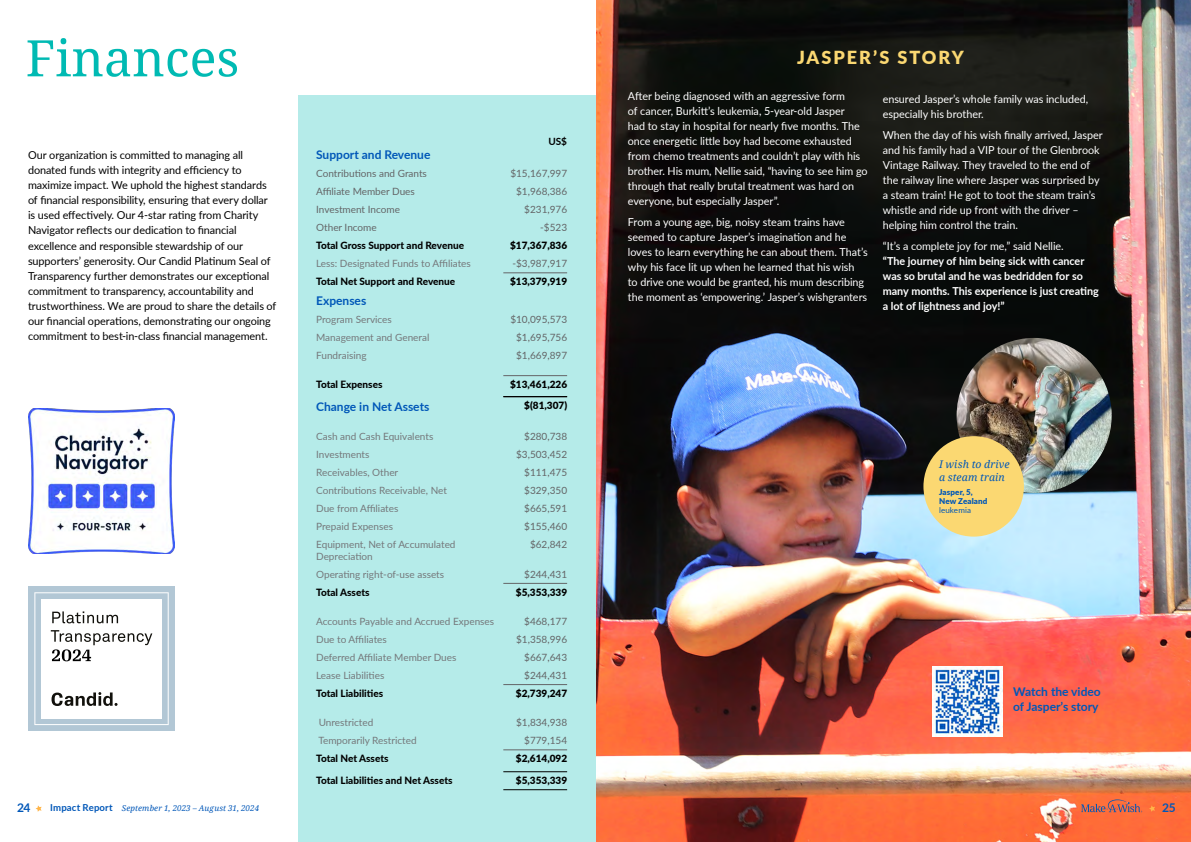
<style>
.page{position:relative;width:1191px;height:842px;background:#fff}
.page>*{position:absolute;margin:0;border:0;box-sizing:border-box;transform-origin:0 0}
.Heading_droid_non_italic{font:50.3px "Droid Serif";color:#00bab3}
.Body_copy{font:900 18px "Lato";letter-spacing:.11em;color:#fbd872}
.country{font:700 12px/14.4px "Lato";color:#0057b8}
.Table_left_heading{font:700 12px "Lato";color:#0057b8}
.Body_copy-2{font:11px/15px "Lato";letter-spacing:-.005em;color:#fff}
.Body_blue{font:11px/15px "Lato";letter-spacing:-.01em;color:#000}
.Body_copy-3{font:700 11px/15px "Lato";color:#fff}
.t1{font:italic 10.5px/12.5px "Droid Serif";letter-spacing:.01em;color:#0057b8}
.Table_left_body{font:10px/12px "Lato";color:#75787b}
.Table_figure{font:10px "Lato";color:#646567}
.Total_bold_left{font:800 10px "Lato";color:#000}
.Table_total_right{font:900 10px "Lato";color:#000}
.Table_left_body-2{font:10px "Lato";color:#646567}
.t2{font:700 10px "Lato";color:#000}
.t3{font:italic 8px "Droid Serif";letter-spacing:.01em;color:#0057b8}
.t4{font:900 8px/9px "Lato";letter-spacing:.015em;color:#0057b8}
.t5{font:8px "Lato";letter-spacing:.015em;color:#0057b8}
.s1{font-weight:400}
.s2{font-family:"Lato";font-weight:700;font-style:normal;font-size:9.6px}
</style>
<div class="page">
<img style="left:595px;top:0;width:596px;height:842px">
<div style="left:298px;top:0;width:297px;height:842px;background:#b5ebe9"></div>
<hr style="left:503px;top:272px;width:64px;height:1px;background:#646567">
<hr style="left:503px;top:375px;width:64px;height:1px;background:#646567">
<hr style="left:503px;top:583px;width:64px;height:1px;background:#646567">
<hr style="left:503px;top:684px;width:64px;height:1px;background:#646567">
<hr style="left:503px;top:749px;width:64px;height:1px;background:#646567">
<hr style="left:503px;top:771px;width:64px;height:1px;background:#000">
<hr style="left:503px;top:396px;width:64px;height:1px;background:#000">
<hr style="left:503px;top:397px;width:64px;height:1px;background:#000">
<hr style="left:503px;top:789px;width:64px;height:1px;background:#000">
<div style="left:0;top:0;width:595px;height:95px;background:#fff"></div>
<img style="left:28px;top:409px;width:147px;height:144px">
<img style="left:956px;top:338px;width:155px;height:155px;border-radius:78px">
<img style="left:932px;top:666px;width:70px;height:70px">
<div style="left:923px;top:436px;width:101px;height:101px;background:#fbd872;border-radius:50%"></div>
<svg style="left:1149px;top:805px;width:6px;height:7px"></svg>
<svg style="left:36px;top:805px;width:6px;height:7px"></svg>
<svg style="left:1081px;top:799px;width:61px;height:13px"></svg>
<div style="left:28px;top:586px;width:147px;height:145px;background:#b2c7d5"></div>
<svg style="left:34px;top:592px;width:135px;height:133px;background:#e3e6e8"></svg>
<p class="Heading_droid_non_italic" style="left:26px;top:24px;width:215px">Finances</p>
<p class="Body_blue" style="left:28px;top:147px;width:250px">Our organization is committed to managing all donated funds with integrity and efficiency to maximize impact. We uphold the highest standards of financial responsibility, ensuring that every dollar is used effectively. Our 4-star rating from Charity Navigator reflects our dedication to financial excellence and responsible stewardship of our supporters’ generosity. Our Candid Platinum Seal of Transparency further demonstrates our exceptional commitment to transparency, accountability and trustworthiness. We are proud to share the details of our financial operations, demonstrating our ongoing commitment to best-in-class financial management.</p>
<p class="t2" style="left:548px;top:134px;width:20px">US$</p>
<p class="country" style="left:316px;top:147px;width:116px">Support and Revenue</p>
<p class="Table_left_body-2" style="left:316px;top:166px;width:112px">Contributions and Grants</p>
<p class="Table_figure" style="left:510px;top:166px;width:58px">$15,167,997</p>
<p class="Table_left_body-2" style="left:316px;top:184px;width:100px">Affiliate Member Dues</p>
<p class="Table_figure" style="left:516px;top:184px;width:52px">$1,968,386</p>
<p class="Table_left_body-2" style="left:316px;top:202px;width:85px">Investment Income</p>
<p class="Table_figure" style="left:524px;top:202px;width:44px">$231,976</p>
<p class="Table_left_body-2" style="left:316px;top:220px;width:62px">Other Income</p>
<p class="Table_figure" style="left:540px;top:220px;width:28px">-$523</p>
<p class="Total_bold_left" style="left:316px;top:238px;width:149px">Total Gross Support and Revenue</p>
<p class="Table_total_right" style="left:510px;top:238px;width:58px">$17,367,836</p>
<p class="Table_left_body" style="left:316px;top:257px;width:156px">Less: Designated Funds to Affiliates</p>
<p class="Table_figure" style="left:512px;top:256px;width:56px">-$3,987,917</p>
<p class="Total_bold_left" style="left:316px;top:274px;width:141px">Total Net Support and Revenue</p>
<p class="Table_total_right" style="left:510px;top:274px;width:58px">$13,379,919</p>
<p class="Table_left_heading" style="left:316px;top:291px;width:52px">Expenses</p>
<p class="Table_left_body" style="left:316px;top:313px;width:77px">Program Services</p>
<p class="Table_figure" style="left:510px;top:312px;width:58px">$10,095,573</p>
<p class="Table_left_body" style="left:316px;top:331px;width:115px">Management and General</p>
<p class="Table_figure" style="left:516px;top:330px;width:52px">$1,695,756</p>
<p class="Table_left_body" style="left:316px;top:349px;width:52px">Fundraising</p>
<p class="Table_figure" style="left:516px;top:348px;width:52px">$1,669,897</p>
<p class="Total_bold_left" style="left:316px;top:377px;width:68px">Total Expenses</p>
<p class="Table_total_right" style="left:510px;top:377px;width:58px">$13,461,226</p>
<p class="Table_left_heading" style="left:316px;top:397px;width:115px">Change in Net Assets</p>
<p class="Table_total_right" style="left:524px;top:398px;width:44px">$(81,307)</p>
<p class="Table_left_body" style="left:316px;top:430px;width:119px">Cash and Cash Equivalents</p>
<p class="Table_figure" style="left:524px;top:429px;width:44px">$280,738</p>
<p class="Table_left_body" style="left:316px;top:448px;width:55px">Investments</p>
<p class="Table_figure" style="left:516px;top:447px;width:52px">$3,503,452</p>
<p class="Table_left_body" style="left:316px;top:466px;width:84px">Receivables, Other</p>
<p class="Table_figure" style="left:524px;top:465px;width:44px">$111,475</p>
<p class="Table_left_body" style="left:316px;top:484px;width:132px">Contributions Receivable, Net</p>
<p class="Table_figure" style="left:524px;top:483px;width:44px">$329,350</p>
<p class="Table_left_body" style="left:316px;top:502px;width:84px">Due from Affiliates</p>
<p class="Table_figure" style="left:524px;top:501px;width:44px">$665,591</p>
<p class="Table_left_body" style="left:316px;top:520px;width:78px">Prepaid Expenses</p>
<p class="Table_figure" style="left:524px;top:519px;width:44px">$155,460</p>
<p class="Table_left_body" style="left:316px;top:538px;width:141px">Equipment, Net of Accumulated<br>Depreciation</p>
<p class="Table_figure" style="left:530px;top:537px;width:39px">$62,842</p>
<p class="Table_left_body" style="left:316px;top:568px;width:129px">Operating right-of-use assets</p>
<p class="Table_figure" style="left:524px;top:567px;width:44px">$244,431</p>
<p class="Total_bold_left" style="left:316px;top:585px;width:55px">Total Assets</p>
<p class="Table_total_right" style="left:516px;top:584px;width:53px">$5,353,339</p>
<p class="Table_left_body" style="left:316px;top:615px;width:180px">Accounts Payable and Accrued Expenses</p>
<p class="Table_figure" style="left:524px;top:614px;width:44px">$468,177</p>
<p class="Table_left_body" style="left:316px;top:633px;width:72px">Due to Affiliates</p>
<p class="Table_figure" style="left:516px;top:632px;width:52px">$1,358,996</p>
<p class="Table_left_body" style="left:316px;top:651px;width:142px">Deferred Affiliate Member Dues</p>
<p class="Table_figure" style="left:524px;top:650px;width:44px">$667,643</p>
<p class="Table_left_body" style="left:316px;top:669px;width:70px">Lease Liabilities</p>
<p class="Table_figure" style="left:524px;top:668px;width:44px">$244,431</p>
<p class="Total_bold_left" style="left:316px;top:686px;width:69px">Total Liabilities</p>
<p class="Table_total_right" style="left:516px;top:686px;width:53px">$2,739,247</p>
<p class="Table_left_body" style="left:319px;top:716px;width:56px">Unrestricted</p>
<p class="Table_figure" style="left:516px;top:715px;width:52px">$1,834,938</p>
<p class="Table_left_body" style="left:318px;top:734px;width:100px">Temporarily Restricted</p>
<p class="Table_figure" style="left:524px;top:733px;width:44px">$779,154</p>
<p class="Total_bold_left" style="left:316px;top:751px;width:74px">Total Net Assets</p>
<p class="Table_total_right" style="left:516px;top:751px;width:53px">$2,614,092</p>
<p class="Total_bold_left" style="left:316px;top:773px;width:138px">Total Liabilities and Net Assets</p>
<p class="Table_total_right" style="left:516px;top:773px;width:53px">$5,353,339</p>
<p class="Body_copy" style="left:797px;top:44px;width:168px">JASPER’S STORY</p>
<p class="Body_copy-2" style="left:628px;top:88px;width:241px">After being diagnosed with an aggressive form<br>of cancer, Burkitt’s leukemia, 5-year-old Jasper<br>had to stay in hospital for nearly five months. The once energetic little boy had become exhausted from chemo treatments and couldn’t play with his brother. His mum, Nellie said, “having to see him go through that really brutal treatment was hard on everyone, but especially Jasper”.</p>
<p class="Body_copy-2" style="left:628px;top:214px;width:241px">From a young age, big, noisy steam trains have seemed to capture Jasper’s imagination and he loves to learn everything he can about them. That’s why his face lit up when he learned that his wish<br>to drive one would be granted, his mum describing the moment as ‘empowering.’ Jasper’s wishgranters</p>
<p class="Body_copy-2" style="left:882px;top:91px;width:207px">ensured Jasper’s whole family was included, especially his brother.</p>
<p class="Body_copy-2" style="left:882px;top:127px;width:221px">When the day of his wish finally arrived, Jasper and his family had a VIP tour of the Glenbrook Vintage Railway. They traveled to the end of the railway line where Jasper was surprised by a steam train! He got to toot the steam train’s whistle and ride up front with the driver – helping him control the train.</p>
<p class="Body_copy-3" style="left:882px;top:238px;width:217px"><span class="s1">“It’s a complete joy for me,” said Nellie.<br></span>“The journey of him being sick with cancer was so brutal and he was bedridden for so many months. This experience is just creating a lot of lightness and joy!”</p>
<p class="t1" style="left:939px;top:458px;width:72px">I wish to drive a steam train</p>
<p class="t4" style="left:939px;top:488px;width:50px">Jasper, 5,<br>New Zealand</p>
<p class="t5" style="left:939px;top:505px;width:33px">leukemia</p>
<p class="country" style="left:1013px;top:684px;width:89px">Watch the video of Jasper’s story</p>
<p class="country" style="left:17px;top:800px;width:15px">24</p>
<p class="t3" style="left:50px;top:802px;width:210px"><span class="s2">Impact Report</span> September 1, 2023 – August 31, 2024</p>
<p class="country" style="left:1162px;top:800px;width:15px">25</p>
</div>
